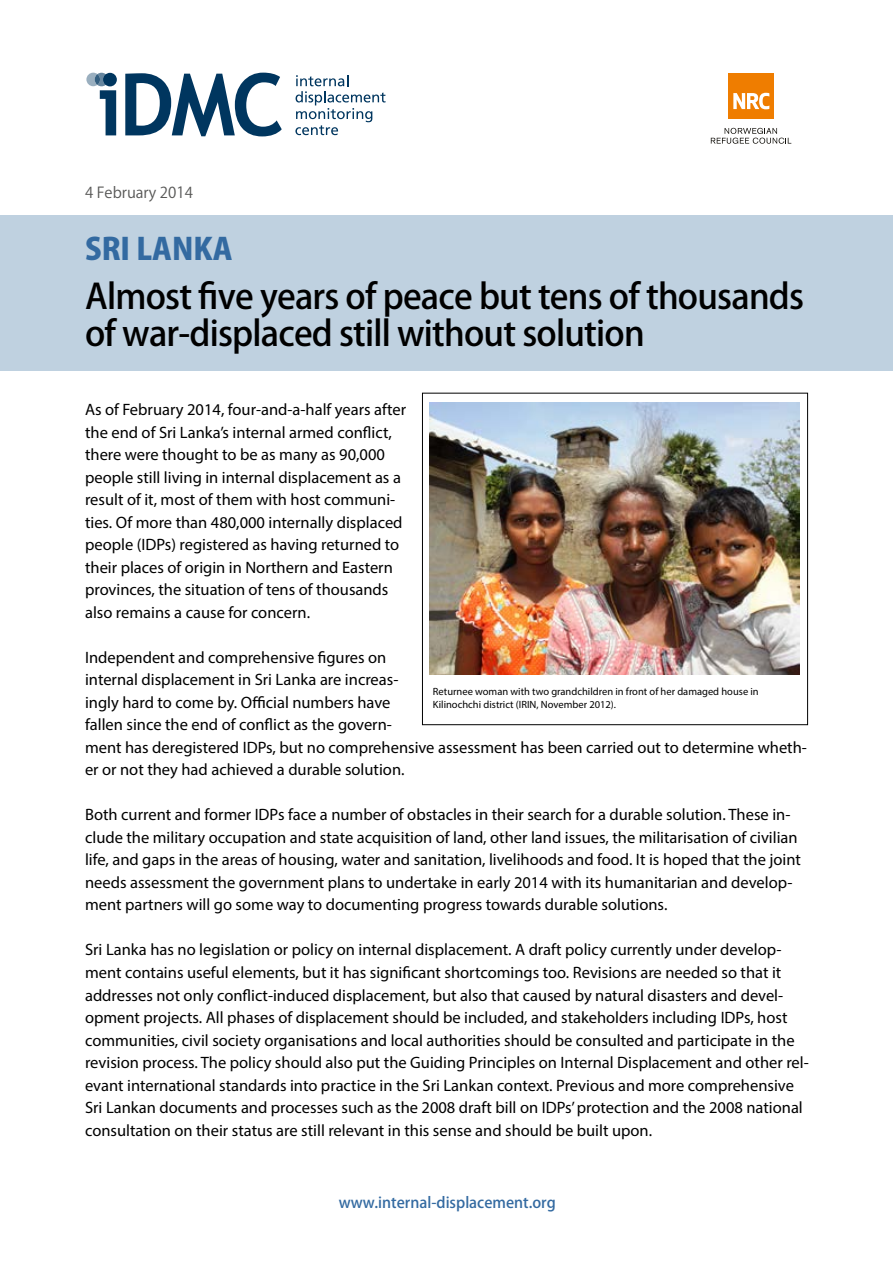
<style>
.page{position:relative;width:893px;height:1263px;background:#fff}
.page>*{position:absolute;margin:0;border:0;box-sizing:border-box;transform-origin:0 0}
.t1{font:500 34.5px/37.5px "Koz Go Pro";letter-spacing:-.025em;color:#000}
.t2{font:800 30px "Koz Go Pro";color:#336aa1}
.t3{font:16.5px/22.5px "Myriad Pro";color:#000}
.t4{font:500 15px "Koz Go Pro";color:#336aa1}
.t5{font:15px "Koz Go Pro";color:#575756}
.t6{font:10.5px/12.6px "Myriad Pro";color:#000}
.s1{font-size:15.45px}
</style>
<div class="page">
<div style="left:0;top:215px;width:893px;height:155px;background:#bfd1e0"></div>
<svg style="left:125px;top:73px;width:157px;height:63px"></svg>
<svg style="left:86px;top:73px;width:30px;height:62px"></svg>
<svg style="left:95px;top:74px;width:5px;height:11px"></svg>
<svg style="left:295px;top:75px;width:91px;height:60px"></svg>
<div style="left:728px;top:73px;width:46px;height:46px;background:#ef7d00"></div>
<svg style="left:733px;top:93px;width:36px;height:16px"></svg>
<svg style="left:711px;top:128px;width:80px;height:16px"></svg>
<div style="left:422px;top:393px;width:386px;height:332px;border:1px solid #000"></div>
<img style="left:430px;top:403px;width:369px;height:271px">
<p class="t5" style="left:85px;top:182px;width:109px">4 February 20<span class="s1">1</span>4</p>
<h2 class="t2" style="left:85px;top:230px;width:149px">SRI LANKA</h2>
<h1 class="t1" style="left:85px;top:279px;width:720px">Almost five years of peace but tens of thousands of war-displaced still without solution</h1>
<p class="t3" style="left:85px;top:398px;width:323px">As of February 2014, four-and-a-half years after the end of Sri Lanka’s internal armed conflict, there were thought to be as many as 90,000 people still living in internal displacement as a result of it, most of them with host communi&shy;ties. Of more than 480,000 internally displaced people (IDPs) registered as having returned to their places of origin in Northern and Eastern provinces, the situation of tens of thousands also remains a cause for concern.</p>
<p class="t3" style="left:85px;top:646px;width:723px">Independent and comprehensive figures on<br>internal displacement in Sri Lanka are increas-<br>ingly hard to come by. Official numbers have<br>fallen since the end of conflict as the govern-<br>ment has deregistered IDPs, but no comprehensive assessment has been carried out to determine wheth&shy;er or not they had achieved a durable solution.</p>
<p class="t3" style="left:85px;top:803px;width:717px">Both current and former IDPs face a number of obstacles in their search for a durable solution. These in&shy;clude the military occupation and state acquisition of land, other land issues, the militarisation of civilian life, and gaps in the areas of housing, water and sanitation, livelihoods and food. It is hoped that the joint needs assessment the government plans to undertake in early 2014 with its humanitarian and develop&shy;ment partners will go some way to documenting progress towards durable solutions.</p>
<p class="t3" style="left:85px;top:938px;width:725px">Sri Lanka has no legislation or policy on internal displacement. A draft policy currently under develop&shy;ment contains useful elements, but it has significant shortcomings too. Revisions are needed so that it addresses not only conflict-induced displacement, but also that caused by natural disasters and devel&shy;opment projects. All phases of displacement should be included, and stakeholders including IDPs, host communities, civil society organisations and local authorities should be consulted and participate in the revision process. The policy should also put the Guiding Principles on Internal Displacement and other rel&shy;evant international standards into practice in the Sri Lankan context. Previous and more comprehensive Sri Lankan documents and processes such as the 2008 draft bill on IDPs’ protection and the 2008 national consultation on their status are still relevant in this sense and should be built upon.</p>
<p class="t6" style="left:433px;top:685px;width:327px">Returnee woman with two grandchildren in front of her damaged house in<br>Kilinochchi district (IRIN, November 2012).</p>
<p class="t4" style="left:339px;top:1192px;width:218px">www.internal-displacement.org</p>
</div>
